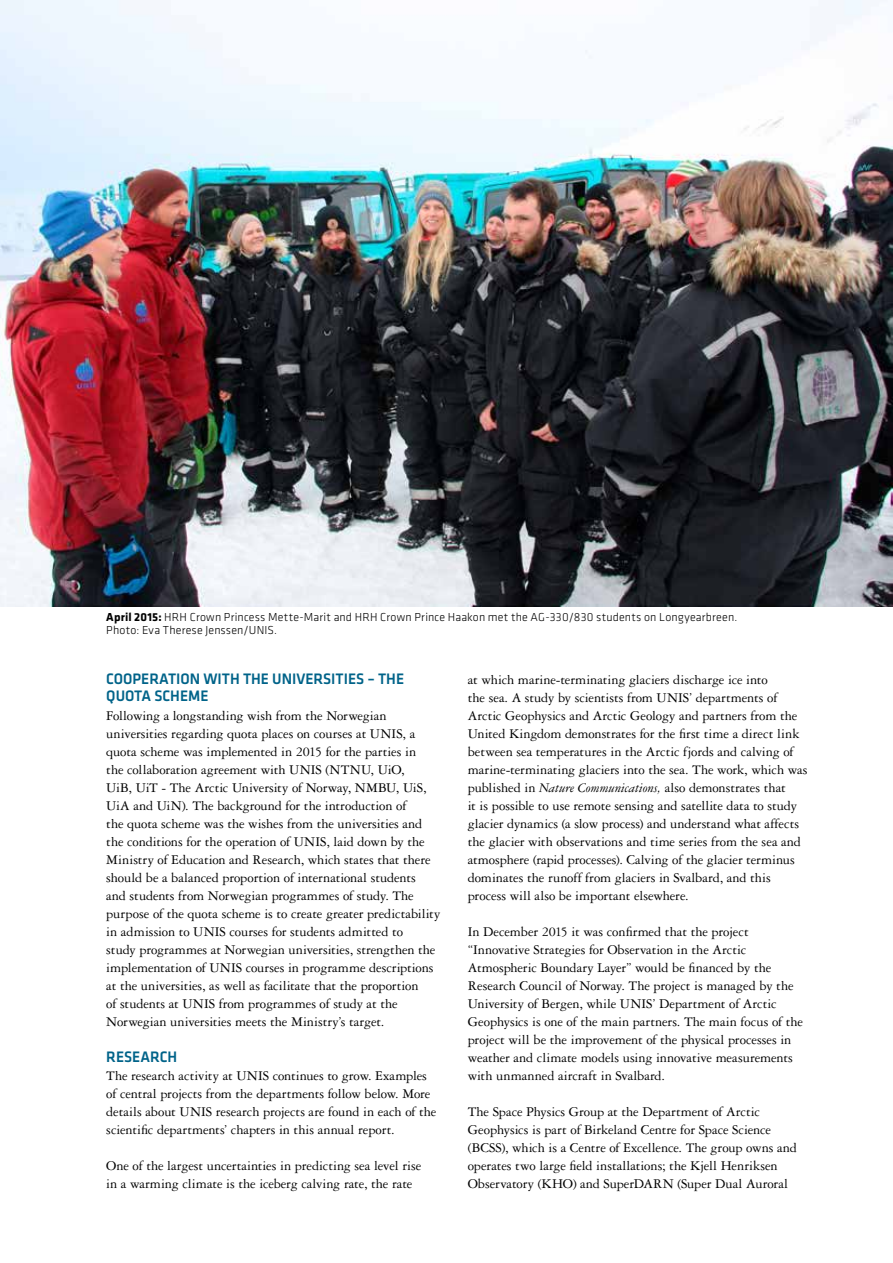
<style>
.page{position:relative;width:893px;height:1263px;background:#fff}
.page>*{position:absolute;margin:0;border:0;box-sizing:border-box;transform-origin:0 0}
.t1{font:500 15.75px/16.5px "Klavika";color:#006389;scale:.95 1}
.t2{font:14.25px/18px "Garamond 3 LT Std";letter-spacing:-.005em;color:#000}
.t3{font:300 12px/13.2px "Klavika";letter-spacing:.015em;color:#000}
.s1{font-weight:700}
.s2{font-style:italic}
</style>
<div class="page">
<img style="left:0;top:0;width:893px;height:606px">
<p class="t3" style="left:106px;top:610px;width:632px"><span class="s1">April 2015:</span> HRH Crown Princess Mette-Marit and HRH Crown Prince Haakon met the AG-330/830 students on Longyearbreen.<br>Photo: Eva Therese Jenssen/UNIS.</p>
<p class="t1" style="left:106px;top:670px;width:315px">COOPERATION WITH THE UNIVERSITIES – THE<br>QUOTA SCHEME</p>
<p class="t2" style="left:106px;top:707px;width:336px">Following a longstanding wish from the Norwegian universities regarding quota places on courses at UNIS, a quota scheme was implemented in 2015 for the parties in<br>the collaboration agreement with UNIS (NTNU, UiO,<br>UiB, UiT - The Arctic University of Norway, NMBU, UiS, UiA and UiN). The background for the introduction of<br>the quota scheme was the wishes from the universities and the conditions for the operation of UNIS, laid down by the Ministry of Education and Research, which states that there should be a balanced proportion of international students<br>and students from Norwegian programmes of study. The purpose of the quota scheme is to create greater predictability in admission to UNIS courses for students admitted to<br>study programmes at Norwegian universities, strengthen the implementation of UNIS courses in programme descriptions at the universities, as well as facilitate that the proportion<br>of students at UNIS from programmes of study at the Norwegian universities meets the Ministry’s target.</p>
<p class="t1" style="left:106px;top:1048px;width:76px">RESEARCH</p>
<p class="t2" style="left:106px;top:1067px;width:332px">The research activity at UNIS continues to grow. Examples of central projects from the departments follow below. More details about UNIS research projects are found in each of the scientific departments’ chapters in this annual report.</p>
<p class="t2" style="left:106px;top:1157px;width:316px">One of the largest uncertainties in predicting sea level rise in a warming climate is the iceberg calving rate, the rate</p>
<p class="t2" style="left:468px;top:671px;width:341px">at which marine-terminating glaciers discharge ice into<br>the sea. A study by scientists from UNIS’ departments of Arctic Geophysics and Arctic Geology and partners from the United Kingdom demonstrates for the first time a direct link between sea temperatures in the Arctic fjords and calving of marine-terminating glaciers into the sea. The work, which was published in <span class="s2">Nature Communications,</span> also demonstrates that<br>it is possible to use remote sensing and satellite data to study glacier dynamics (a slow process) and understand what affects the glacier with observations and time series from the sea and atmosphere (rapid processes). Calving of the glacier terminus dominates the runoff from glaciers in Svalbard, and this process will also be important elsewhere.</p>
<p class="t2" style="left:468px;top:923px;width:337px">In December 2015 it was confirmed that the project “Innovative Strategies for Observation in the Arctic Atmospheric Boundary Layer” would be financed by the Research Council of Norway. The project is managed by the University of Bergen, while UNIS’ Department of Arctic Geophysics is one of the main partners. The main focus of the project will be the improvement of the physical processes in weather and climate models using innovative measurements with unmanned aircraft in Svalbard.</p>
<p class="t2" style="left:468px;top:1103px;width:331px">The Space Physics Group at the Department of Arctic Geophysics is part of Birkeland Centre for Space Science (BCSS), which is a Centre of Excellence. The group owns and operates two large field installations; the Kjell Henriksen Observatory (KHO) and SuperDARN (Super Dual Auroral</p>
</div>
